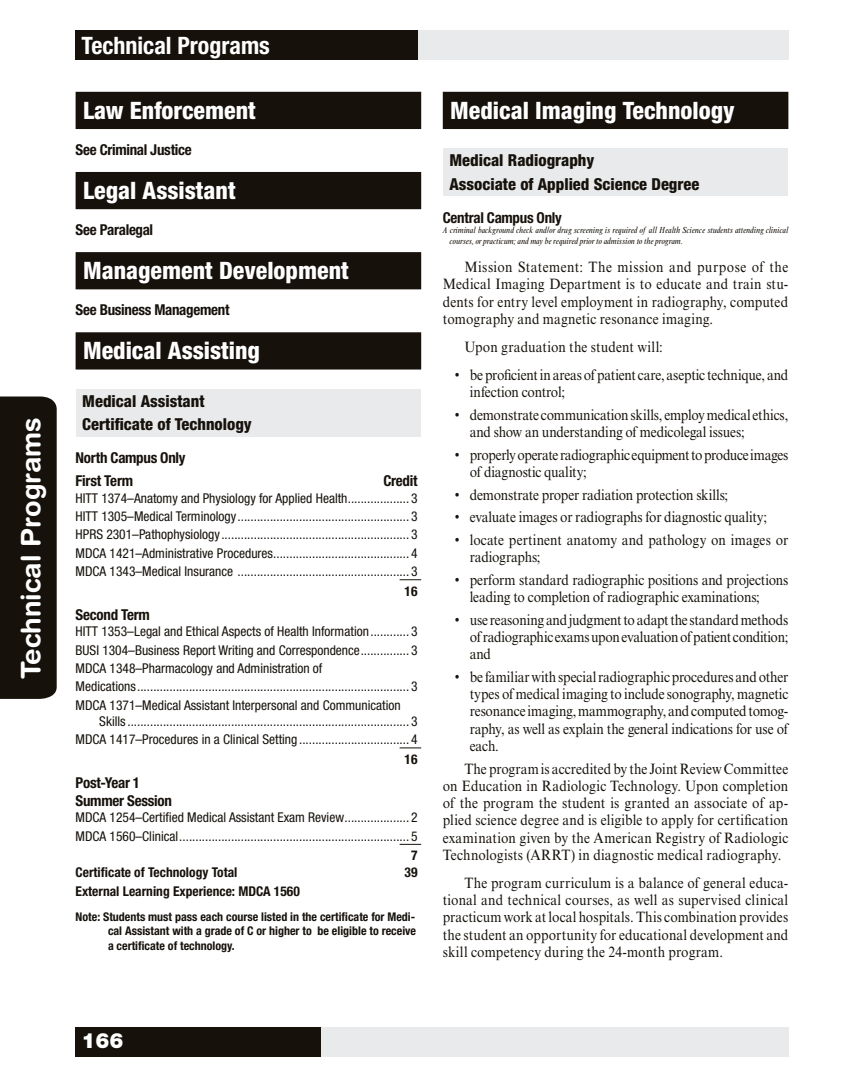
<style>
.page{position:relative;width:864px;height:1080px;background:#fff}
.page>*{position:absolute;margin:0;border:0;box-sizing:border-box;transform-origin:0 0}
.t1{font:700 27px "Helvetica Rounded LT Std";color:#fff}
.t2{font:800 condensed 24px "Helvetica Neue LT Std";color:#fff}
.t3{font:700 condensed 24px "Helvetica Neue LT Std";color:#fff}
.t4{font:900 21px "Helvetica Neue LT Std";color:#fff}
.t5{font:800 condensed 16.5px/23.4px "Helvetica Neue LT Std";color:#16110b}
.t6{font:15px/17.2px "Times New Roman MT Std";letter-spacing:-.01em;color:#16110b;text-align:justify;scale:.9 1}
.t7{font:700 condensed 15px/23.4px "Helvetica Neue LT Std";letter-spacing:-.02em;color:#16110b}
.t8{font:15px "Times New Roman MT Std";letter-spacing:.015em;color:#16110b;scale:.9 1}
.t9{font:condensed 13.5px/18.3px "Helvetica Neue LT Std";color:#16110b}
.t10{font:700 condensed 13.5px "Helvetica Neue LT Std";color:#16110b}
.t11{font:700 condensed 12px/14.4px "Helvetica Neue LT Std";color:#16110b;text-align:justify}
.t12{font:italic condensed 9px/10.8px "Times New Roman MT Std";color:#16110b}
</style>
<div class="page">
<div style="left:76px;top:31px;width:342px;height:29px;background:#16110b"></div>
<div style="left:418px;top:31px;width:371px;height:29px;background:#e9eaeb"></div>
<div style="left:0;top:397px;width:57px;height:302px;background:#16110b"></div>
<div style="left:76px;top:1027px;width:245px;height:29px;background:#16110b"></div>
<div style="left:321px;top:1027px;width:467px;height:29px;background:#e9eaeb"></div>
<svg style="left:400px;top:579px;width:21px;height:1px"></svg>
<svg style="left:400px;top:748px;width:21px;height:1px"></svg>
<svg style="left:400px;top:844px;width:21px;height:1px"></svg>
<div style="left:76px;top:93px;width:344px;height:35px;background:#16110b"></div>
<div style="left:76px;top:92px;width:345px;height:37px;border:2px solid #16110b"></div>
<div style="left:76px;top:173px;width:344px;height:35px;background:#16110b"></div>
<div style="left:76px;top:172px;width:345px;height:37px;border:2px solid #16110b"></div>
<div style="left:76px;top:253px;width:344px;height:36px;background:#16110b"></div>
<div style="left:76px;top:252px;width:345px;height:37px;border:2px solid #16110b"></div>
<div style="left:76px;top:333px;width:344px;height:36px;background:#16110b"></div>
<div style="left:76px;top:332px;width:345px;height:38px;border:2px solid #16110b"></div>
<div style="left:76px;top:389px;width:344px;height:47px;background:#e9eaeb"></div>
<div style="left:444px;top:93px;width:344px;height:35px;background:#16110b"></div>
<div style="left:443px;top:92px;width:345px;height:37px;border:2px solid #16110b"></div>
<div style="left:444px;top:149px;width:344px;height:47px;background:#e9eaeb"></div>
<h1 class="t1" style="left:15px;top:679px;width:263px;rotate:-90deg">Technical Programs</h1>
<h2 class="t3" style="left:82px;top:31px;width:190px">Technical Programs</h2>
<h2 class="t2" style="left:83px;top:96px;width:174px">Law Enforcement</h2>
<p class="t7" style="left:76px;top:138px;width:118px">See Criminal Justice</p>
<h2 class="t2" style="left:83px;top:176px;width:154px">Legal Assistant</h2>
<p class="t7" style="left:76px;top:218px;width:79px">See Paralegal</p>
<h2 class="t2" style="left:83px;top:256px;width:267px">Management Development</h2>
<p class="t7" style="left:76px;top:298px;width:155px">See Business Management</p>
<h2 class="t2" style="left:83px;top:336px;width:178px">Medical Assisting</h2>
<p class="t5" style="left:82px;top:389px;width:171px">Medical Assistant<br>Certificate of Technology</p>
<p class="t7" style="left:76px;top:446px;width:111px">North Campus Only<br>First Term</p>
<p class="t7" style="left:383px;top:469px;width:36px">Credit</p>
<p class="t9" style="left:76px;top:489px;width:344px;text-align:justify">HITT 1374–Anatomy and Physiology for Applied Health................... 3<br>HITT 1305–Medical Terminology..................................................... 3<br>HPRS 2301–Pathophysiology.......................................................... 3<br>MDCA 1421–Administrative Procedures.......................................... 4<br>MDCA 1343–Medical Insurance ..................................................... 3</p>
<p class="t10" style="left:405px;top:583px;width:14px">16</p>
<p class="t7" style="left:76px;top:603px;width:76px">Second Term</p>
<p class="t9" style="left:76px;top:622px;width:343px">HITT 1353–Legal and Ethical Aspects of Health Information............ 3<br>BUSI 1304–Business Report Writing and Correspondence............... 3<br>MDCA 1348–Pharmacology and Administration of Medications.................................................................................... 3<br>MDCA 1371–Medical Assistant Interpersonal and Communication</p>
<p class="t9" style="left:76px;top:712px;width:344px;text-align:right">Skills ....................................................................................... 3<br>MDCA 1417–Procedures in a Clinical Setting .................................. 4</p>
<p class="t10" style="left:405px;top:751px;width:14px">16</p>
<p class="t7" style="left:76px;top:774px;width:98px;line-height:18px">Post-Year 1<br>Summer Session</p>
<p class="t9" style="left:76px;top:808px;width:344px">MDCA 1254–Certified Medical Assistant Exam Review.................... 2<br>MDCA 1560–Clinical....................................................................... 5</p>
<p class="t10" style="left:411px;top:847px;width:8px">7</p>
<p class="t10" style="left:76px;top:864px;width:163px">Certificate of Technology Total</p>
<p class="t10" style="left:405px;top:864px;width:14px">39</p>
<p class="t10" style="left:76px;top:883px;width:226px">External Learning Experience: MDCA 1560</p>
<p class="t11" style="left:108px;top:909px;width:310px;text-indent:-32px">Note: Students must pass each course listed in the certificate for Medi&shy;cal Assistant with a grade of C or higher to be eligible to receive a certificate of technology.</p>
<h2 class="t2" style="left:450px;top:96px;width:286px">Medical Imaging Technology</h2>
<p class="t5" style="left:449px;top:149px;width:251px">Medical Radiography<br>Associate of Applied Science Degree</p>
<p class="t7" style="left:443px;top:205px;width:121px">Central Campus Only</p>
<p class="t12" style="left:450px;top:225px;width:340px;text-indent:-7px">A criminal background check and/or drug screening is required of all Health Science students attending clinical courses,orpracticum;and may be requiredprior to admission to the program.</p>
<p class="t6" style="left:443px;top:259px;width:385px;text-indent:22px">Mission Statement: The mission and purpose of the Medical Imaging Department is to educate and train stu&shy;dents for entry level employment in radiography, computed tomography and magnetic resonance imaging.</p>
<p class="t8" style="left:464px;top:338px;width:222px">Upon graduation the student will:</p>
<p class="t6" style="left:470px;top:366px;width:355px;text-indent:-15px">• be proficient in areas of patient care, aseptic technique, and infection control;</p>
<p class="t6" style="left:470px;top:406px;width:355px;text-indent:-15px">• demonstrate communication skills, employ medical ethics, and show an understanding of medicolegal issues;</p>
<p class="t6" style="left:470px;top:446px;width:356px;text-indent:-15px">• properly operate radiographic equipment to produce images of diagnostic quality;</p>
<p class="t6" style="left:455px;top:486px;width:305px">• demonstrate proper radiation protection skills;</p>
<p class="t6" style="left:455px;top:509px;width:348px">• evaluate images or radiographs for diagnostic quality;</p>
<p class="t6" style="left:470px;top:531px;width:355px;text-indent:-15px">• locate pertinent anatomy and pathology on images or radiographs;</p>
<p class="t6" style="left:470px;top:571px;width:355px;text-indent:-15px">• perform standard radiographic positions and projections leading to completion of radiographic examinations;</p>
<p class="t6" style="left:470px;top:611px;width:356px;text-indent:-15px">• use reasoning and judgment to adapt the standard methods of radiographic exams upon evaluation of patient condition; and</p>
<p class="t6" style="left:470px;top:668px;width:356px;text-indent:-15px">• be familiar with special radiographic procedures and other types of medical imaging to include sonography, magnetic resonance imaging, mammography, and computed tomog&shy;raphy, as well as explain the general indications for use of each.</p>
<p class="t6" style="left:443px;top:760px;width:385px;text-indent:22px">The program is accredited by the Joint Review Committee on Education in Radiologic Technology. Upon completion of the program the student is granted an associate of ap&shy;plied science degree and is eligible to apply for certification examination given by the American Registry of Radiologic Technologists (ARRT) in diagnostic medical radiography.</p>
<p class="t6" style="left:443px;top:874px;width:385px;text-indent:22px">The program curriculum is a balance of general educa&shy;tional and technical courses, as well as supervised clinical practicum work at local hospitals. This combination provides the student an opportunity for educational development and skill competency during the 24-month program.</p>
<h3 class="t4" style="left:82px;top:1028px;width:44px">166</h3>
</div>
